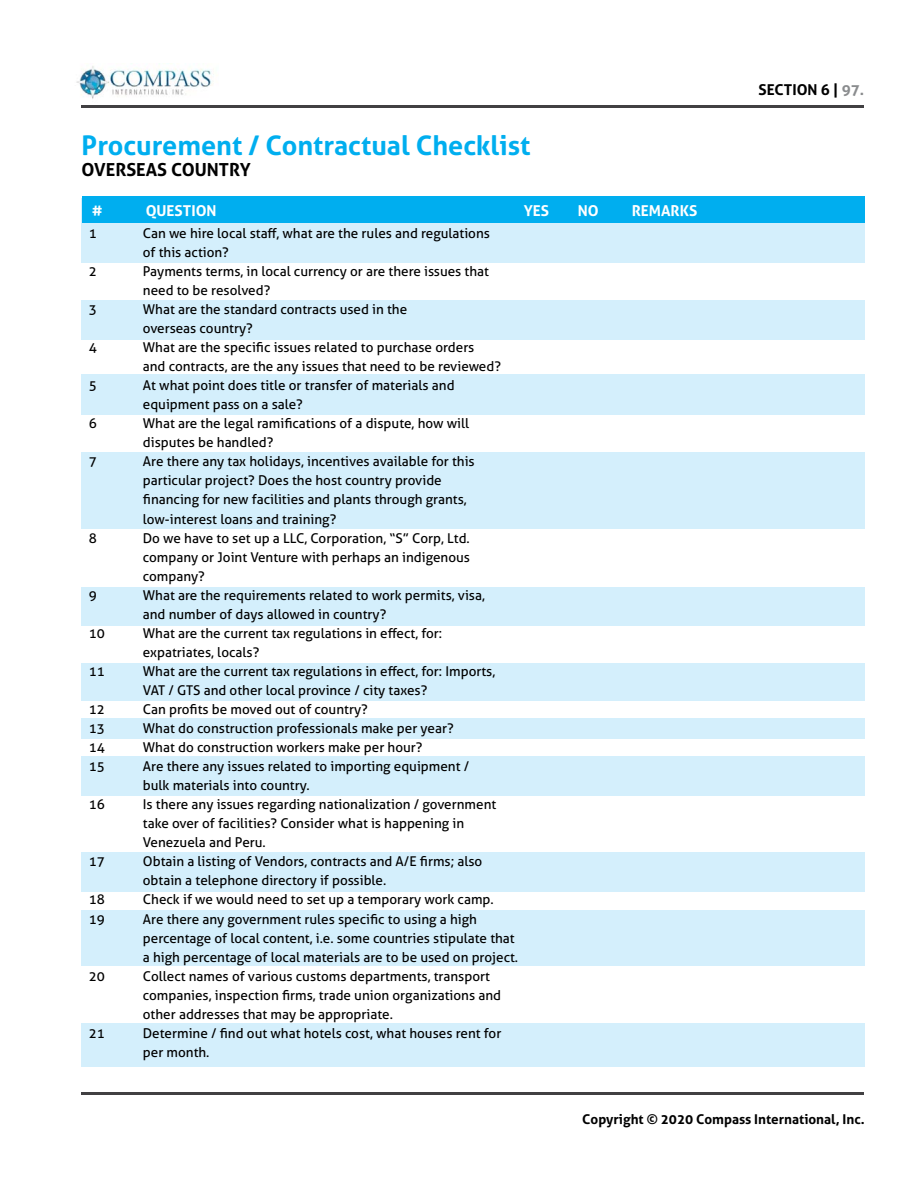
<style>
.page{position:relative;width:918px;height:1188px;background:#fff}
.page>*{position:absolute;margin:0;border:0;box-sizing:border-box;transform-origin:0 0}
.t1{font:700 27px "Aller";color:#00aeef}
.t2{font:700 18px "Aller";color:#000}
.t3{font:700 15px "Aller";color:#fff}
.t4{font:700 15px "Aller";color:#000}
.t5{font:13.5px/19px "Aller";color:#000}
.t6{font:700 13.5px "Aller";color:#000}
.s1{color:#8a8c8e}
</style>
<div class="page">
<img style="left:76px;top:63px;width:137px;height:36px">
<hr style="left:81px;top:105px;width:783px;height:3px;background:#414042">
<hr style="left:81px;top:1092px;width:783px;height:3px;background:#414042">
<div style="left:81px;top:198px;width:784px;height:868px;background:#d4effc"></div>
<div style="left:82px;top:196px;width:783px;height:27px;background:#00aeef"></div>
<div style="left:81px;top:967px;width:800px;height:56px;background:#fff"></div>
<div style="left:81px;top:892px;width:800px;height:18px;background:#fff"></div>
<div style="left:81px;top:796px;width:801px;height:56px;background:#fff"></div>
<div style="left:81px;top:740px;width:800px;height:16px;background:#fff"></div>
<div style="left:81px;top:701px;width:800px;height:17px;background:#fff"></div>
<div style="left:81px;top:626px;width:800px;height:36px;background:#fff"></div>
<div style="left:81px;top:529px;width:800px;height:57px;background:#fff"></div>
<div style="left:81px;top:415px;width:801px;height:36px;background:#fff"></div>
<div style="left:81px;top:340px;width:801px;height:34px;background:#fff"></div>
<div style="left:81px;top:263px;width:801px;height:37px;background:#fff"></div>
<h1 class="t1" style="left:82px;top:129px;width:450px">Procurement / Contractual Checklist</h1>
<h2 class="t2" style="left:82px;top:159px;width:113px">OVERSEAS COUN</h2>
<h2 class="t2" style="left:219px;top:159px;width:33px">TRY</h2>
<p class="t3" style="left:92px;top:201px;width:13px">#</p>
<p class="t3" style="left:146px;top:201px;width:29px">Questi</p>
<p class="t3" style="left:196px;top:201px;width:22px">on</p>
<p class="t3" style="left:524px;top:201px;width:24px">YesN</p>
<p class="t3" style="left:588px;top:201px;width:12px">o</p>
<p class="t3" style="left:632px;top:201px;width:20px">Remarks</p>
<p class="t5" style="left:89px;top:223px;width:10px">1</p>
<p class="t5" style="left:143px;top:223px;width:349px">Can we hire local staff, what are the rules and regulations of this action?</p>
<p class="t5" style="left:89px;top:262px;width:10px">2</p>
<p class="t5" style="left:143px;top:262px;width:348px">Payments terms, in local currency or are there issues that need to be resolved?</p>
<p class="t5" style="left:89px;top:300px;width:10px">3</p>
<p class="t5" style="left:143px;top:300px;width:266px">What are the standard contracts used in the overseas country?</p>
<p class="t5" style="left:89px;top:338px;width:10px">4</p>
<p class="t5" style="left:143px;top:338px;width:360px">What are the specific issues related to purchase orders<br>and contracts, are the any issues that need to be reviewed?</p>
<p class="t5" style="left:89px;top:376px;width:10px">5</p>
<p class="t5" style="left:143px;top:376px;width:313px">At what point does title or transfer of materials and equipment pass on a sale?</p>
<p class="t5" style="left:89px;top:414px;width:10px">6</p>
<p class="t5" style="left:143px;top:414px;width:328px">What are the legal ramifications of a dispute, how will disputes be handled?</p>
<p class="t5" style="left:89px;top:452px;width:10px">7</p>
<p class="t5" style="left:143px;top:452px;width:333px">Are there any tax holidays, incentives available for this particular project? Does the host country provide financing for new facilities and plants through grants, low-interest loans and training?</p>
<p class="t5" style="left:89px;top:528px;width:10px">8</p>
<p class="t5" style="left:143px;top:528px;width:329px;text-align:justify">Do we have to set up a LLC, Corporation, “S” Corp, Ltd. company or Joint Venture with perhaps an indigenous company?</p>
<p class="t5" style="left:89px;top:585px;width:10px">9</p>
<p class="t5" style="left:143px;top:585px;width:344px">What are the requirements related to work permits, visa, and number of days allowed in country?</p>
<p class="t5" style="left:89px;top:623px;width:18px">10</p>
<p class="t5" style="left:143px;top:623px;width:301px">What are the current tax regulations in effect, for: expatriates, locals?</p>
<p class="t5" style="left:89px;top:662px;width:18px">11</p>
<p class="t5" style="left:143px;top:662px;width:354px">What are the current tax regulations in effect, for: Imports,<br>VAT / GTS and other local province / city taxes?</p>
<p class="t5" style="left:89px;top:700px;width:18px">12</p>
<p class="t5" style="left:143px;top:700px;width:226px">Can profits be moved out of country?</p>
<p class="t5" style="left:89px;top:719px;width:18px">13</p>
<p class="t5" style="left:143px;top:719px;width:312px">What do construction professionals make per year?</p>
<p class="t5" style="left:89px;top:738px;width:18px">14</p>
<p class="t5" style="left:143px;top:738px;width:281px">What do construction workers make per hour?</p>
<p class="t5" style="left:89px;top:757px;width:18px">15</p>
<p class="t5" style="left:143px;top:757px;width:328px">Are there any issues related to importing equipment / bulk materials into country.</p>
<p class="t5" style="left:89px;top:795px;width:18px">16</p>
<p class="t5" style="left:143px;top:795px;width:355px">Is there any issues regarding nationalization / government take over of facilities? Consider what is happening in<br>Venezuela and Peru.</p>
<p class="t5" style="left:89px;top:852px;width:18px">17</p>
<p class="t5" style="left:143px;top:852px;width:341px">Obtain a listing of Vendors, contracts and A/E firms; also obtain a telephone directory if possible.</p>
<p class="t5" style="left:89px;top:890px;width:18px">18</p>
<p class="t5" style="left:143px;top:890px;width:352px">Check if we would need to set up a temporary work camp.</p>
<p class="t5" style="left:89px;top:909px;width:18px">19</p>
<p class="t5" style="left:143px;top:909px;width:377px">Are there any government rules specific to using a high percentage of local content, i.e. some countries stipulate that a high percentage of local materials are to be used on project.</p>
<p class="t5" style="left:89px;top:966px;width:18px">20</p>
<p class="t5" style="left:143px;top:966px;width:360px">Collect names of various customs departments, transport companies, inspection firms, trade union organizations and other addresses that may be appropriate.</p>
<p class="t5" style="left:89px;top:1023px;width:18px">21</p>
<p class="t5" style="left:143px;top:1023px;width:360px">Determine / find out what hotels cost, what houses rent for per month.</p>
<p class="t4" style="left:758px;top:80px;width:107px">SECTION 6 | <span class="s1">97.</span></p>
<p class="t6" style="left:582px;top:1111px;width:284px">Copyright © 2020 Compass International, Inc.</p>
</div>
